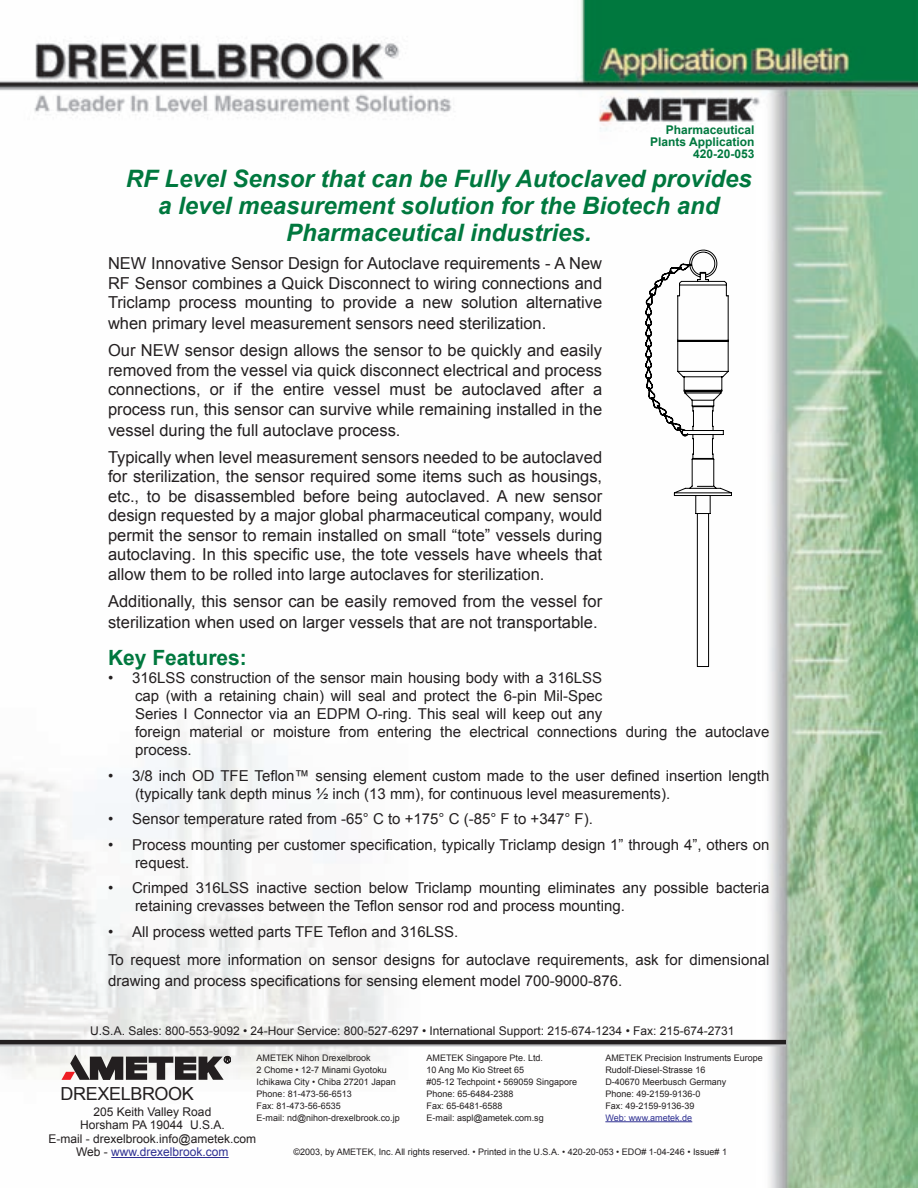
<style>
.page{position:relative;width:918px;height:1188px;background:#fff}
.page>*{position:absolute;margin:0;border:0;box-sizing:border-box;transform-origin:0 0}
.t1{font:italic 700 24px/27px "Arial";color:#00783e;text-align:center}
.t2{font:700 21px "Arial";color:#00783e}
.t3{font:18px "Arial";letter-spacing:-.02em;color:#231f20}
.t4{font:16.5px/19.5px "Arial";color:#231f20;text-align:justify}
.t5{font:15px/18px "Arial";color:#231f20}
.t6{font:12px/13.5px "Arial";color:#231f20;text-align:center}
.t7{font:700 12px/12px "Arial";color:#00783e;text-align:right}
.t8{font:9px "Arial";color:#231f20}
.t9{font:9px "Arial";color:#2e3092}
.s1{color:#2e3092}
</style>
<div class="page">
<img style="left:0;top:0;width:918px;height:1188px">
<svg style="left:0;top:1044px;width:786px;height:2px;background:#9f9fa1"></svg>
<hr style="left:0;top:1040px;width:786px;height:4px;background:#231f20">
<svg style="left:62px;top:1054px;width:169px;height:26px"></svg>
<hr style="left:605px;top:1121px;width:87px;height:1px;background:#2e3092">
<hr style="left:111px;top:1157px;width:118px;height:1px;background:#2e3092">
<svg style="left:645px;top:249px;width:87px;height:418px"></svg>
<p class="t7" style="left:650px;top:124px;width:106px">Pharmaceutical<br>Plants Application<br>420-20-053</p>
<h1 class="t1" style="left:126px;top:166px;width:627px">RF Level Sensor that can be Fully Autoclaved provides a level measurement solution for the Biotech and<br>Pharmaceutical industries.</h1>
<p class="t4" style="left:108px;top:254px;width:496px">NEW Innovative Sensor Design for Autoclave requirements - A New RF Sensor combines a Quick Disconnect to wiring connections and Triclamp process mounting to provide a new solution alternative</p>
<p class="t4" style="left:108px;top:310px;width:496px;line-height:27px">when primary level measurement sensors need sterilization.<br>Our NEW sensor design allows the sensor to be quickly and easily</p>
<p class="t4" style="left:108px;top:361px;width:496px">removed from the vessel via quick disconnect electrical and process connections, or if the entire vessel must be autoclaved after a process run, this sensor can survive while remaining installed in the</p>
<p class="t4" style="left:108px;top:417px;width:496px;line-height:27px">vessel during the full autoclave process.<br>Typically when level measurement sensors needed to be autoclaved</p>
<p class="t4" style="left:108px;top:467px;width:496px">for sterilization, the sensor required some items such as housings, etc., to be disassembled before being autoclaved. A new sensor design requested by a major global pharmaceutical company, would permit the sensor to remain installed on small “tote” vessels during autoclaving. In this specific use, the tote vessels have wheels that allow them to be rolled into large autoclaves for sterilization.</p>
<p class="t4" style="left:108px;top:591px;width:496px;line-height:21px">Additionally, this sensor can be easily removed from the vessel for sterilization when used on larger vessels that are not transportable.</p>
<p class="t2" style="left:108px;top:644px;width:140px">Key Features:</p>
<p class="t5" style="left:135px;top:669px;width:636px;text-indent:-27px">• 316LSS construction of the sensor main housing body with a 316LSS<br>cap (with a retaining chain) will seal and protect the 6-pin Mil-Spec<br>Series I Connector via an EDPM O-ring. This seal will keep out any<br>foreign material or moisture from entering the electrical connections during the autoclave process.</p>
<p class="t5" style="left:135px;top:767px;width:636px;text-indent:-27px">• 3/8 inch OD TFE Teflon™ sensing element custom made to the user defined insertion length (typically tank depth minus 1⁄2 inch (13 mm), for continuous level measurements).</p>
<p class="t5" style="left:108px;top:810px;width:486px">• Sensor temperature rated from -65° C to +175° C (-85° F to +347° F).</p>
<p class="t5" style="left:135px;top:836px;width:636px;text-indent:-27px">• Process mounting per customer specification, typically Triclamp design 1” through 4”, others on request.</p>
<p class="t5" style="left:135px;top:879px;width:636px;text-indent:-27px">• Crimped 316LSS inactive section below Triclamp mounting eliminates any possible bacteria retaining crevasses between the Teflon sensor rod and process mounting.</p>
<p class="t5" style="left:108px;top:918px;width:663px;line-height:28.5px">• All process wetted parts TFE Teflon and 316LSS.<br>To request more information on sensor designs for autoclave requirements, ask for dimensional</p>
<p class="t5" style="left:108px;top:972px;width:516px">drawing and process specifications for sensing element model 700-9000-876.</p>
<p class="t6" style="left:90px;top:1025px;width:646px">U.S.A. Sales: 800-553-9092 • 24-Hour Service: 800-527-6297 • International Support: 215-674-1234 • Fax: 215-674-2731</p>
<p class="t8" style="left:257px;top:1052px;width:116px">AMETEK Nihon Drexelbrook</p>
<p class="t8" style="left:427px;top:1052px;width:118px">AMETEK Singapore Pte. Ltd.</p>
<p class="t8" style="left:605px;top:1052px;width:159px">AMETEK Precision Instruments Europe</p>
<p class="t8" style="left:257px;top:1064px;width:132px">2 Chome • 12-7 Minami Gyotoku</p>
<p class="t8" style="left:427px;top:1064px;width:99px">10 Ang Mo Kio Street 65</p>
<p class="t8" style="left:605px;top:1064px;width:102px">Rudolf-Diesel-Strasse 16</p>
<p class="t8" style="left:257px;top:1076px;width:141px">Ichikawa City • Chiba 27201 Japan</p>
<p class="t8" style="left:427px;top:1076px;width:152px">#05-12 Techpoint • 569059 Singapore</p>
<p class="t8" style="left:605px;top:1076px;width:123px">D-40670 Meerbusch Germany</p>
<p class="t8" style="left:257px;top:1088px;width:97px">Phone: 81-473-56-6513</p>
<p class="t8" style="left:427px;top:1088px;width:89px">Phone: 65-6484-2388</p>
<p class="t8" style="left:605px;top:1088px;width:97px">Phone: 49-2159-9136-0</p>
<p class="t8" style="left:257px;top:1100px;width:86px">Fax: 81-473-56-6535</p>
<p class="t8" style="left:427px;top:1100px;width:78px">Fax: 65-6481-6588</p>
<p class="t8" style="left:605px;top:1100px;width:91px">Fax: 49-2159-9136-39</p>
<p class="t8" style="left:257px;top:1112px;width:145px">E-mail: nd@nihon-drexelbrook.co.jp</p>
<p class="t8" style="left:427px;top:1112px;width:119px">E-mail: aspl@ametek.com.sg</p>
<p class="t9" style="left:605px;top:1112px;width:88px">Web: www.ametek.de</p>
<p class="t3" style="left:61px;top:1082px;width:135px">DREXELBROOK</p>
<p class="t6" style="left:49px;top:1105px;width:209px">205 Keith Valley Road<br>Horsham PA 19044 U.S.A.<br>E-mail - drexelbrook.info@ametek.com<br>Web - <span class="s1">www.drexelbrook.com</span></p>
<p class="t8" style="left:294px;top:1146px;width:435px">©2003, by AMETEK, Inc. All rights reserved. • Printed in the U.S.A. • 420-20-053 • EDO# 1-04-246 • Issue# 1</p>
</div>
